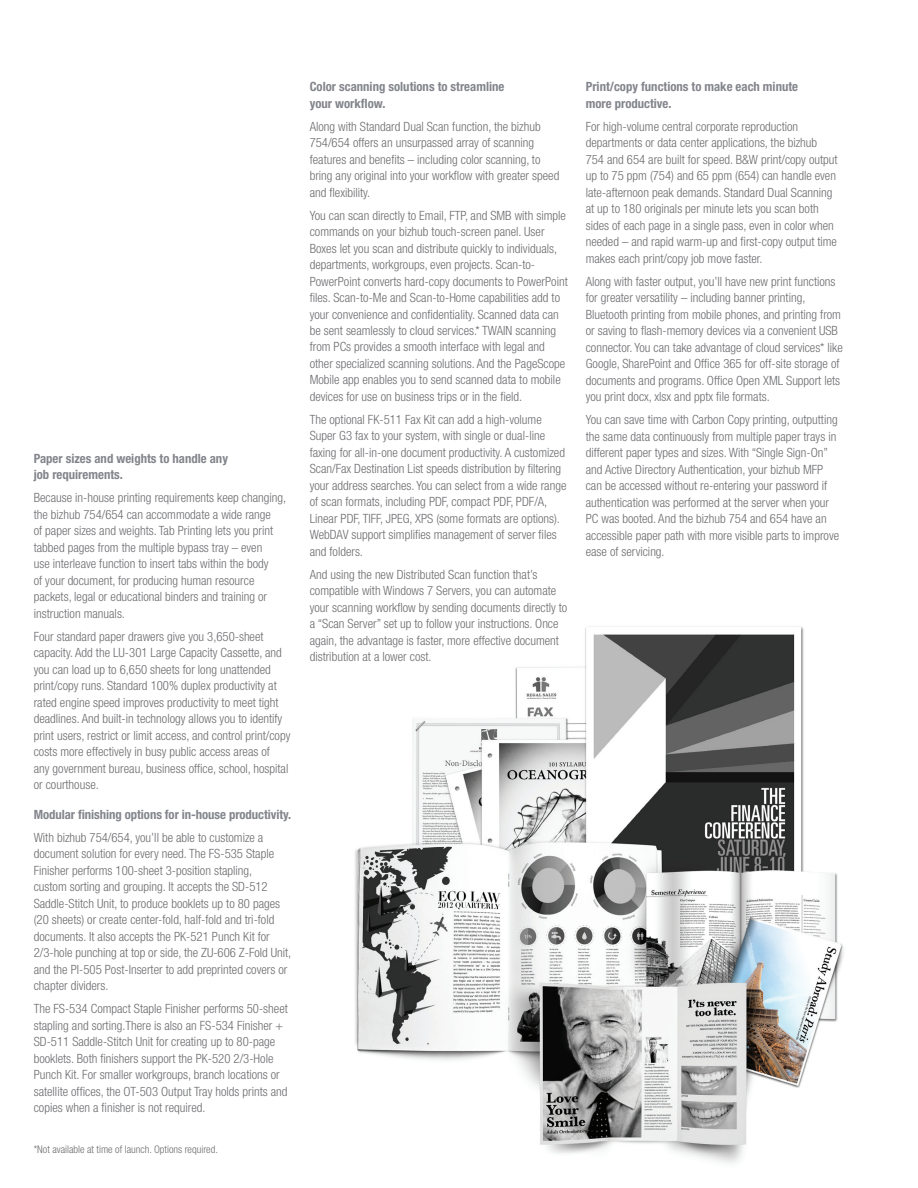
<style>
.page{position:relative;width:918px;height:1188px;background:#fff}
.page>*{position:absolute;margin:0;border:0;box-sizing:border-box;transform-origin:0 0}
.t1{font:300 condensed 12.75px/16.5px "Helvetica Neue LT Std";color:#6c6d70}
.t2{font:700 condensed 12.75px/16.5px "Helvetica Neue LT Std";color:#83858c}
.t3{font:300 condensed 10.5px "Helvetica Neue LT Std";color:#6c6d70}
</style>
<div class="page">
<img style="left:355px;top:626px;width:489px;height:538px">
<p class="t2" style="left:34px;top:450px;width:196px">Paper sizes and weights to handle any job requirements.</p>
<p class="t1" style="left:34px;top:489px;width:254px">Because in-house printing requirements keep changing, the bizhub 754/654 can accommodate a wide range<br>of paper sizes and weights. Tab Printing lets you print tabbed pages from the multiple bypass tray – even<br>use interleave function to insert tabs within the body<br>of your document, for producing human resource packets, legal or educational binders and training or instruction manuals.</p>
<p class="t1" style="left:34px;top:628px;width:258px">Four standard paper drawers give you 3,650-sheet capacity. Add the LU-301 Large Capacity Cassette, and you can load up to 6,650 sheets for long unattended print/copy runs. Standard 100% duplex productivity at rated engine speed improves productivity to meet tight deadlines. And built-in technology allows you to identify print users, restrict or limit access, and control print/copy costs more effectively in busy public access areas of<br>any government bureau, business office, school, hospital or courthouse.</p>
<p class="t2" style="left:34px;top:806px;width:259px">Modular finishing options for in-house productivity.</p>
<p class="t1" style="left:34px;top:829px;width:259px">With bizhub 754/654, you’ll be able to customize a document solution for every need. The FS-535 Staple Finisher performs 100-sheet 3-position stapling,<br>custom sorting and grouping. It accepts the SD-512<br>Saddle-Stitch Unit, to produce booklets up to 80 pages (20 sheets) or create center-fold, half-fold and tri-fold documents. It also accepts the PK-521 Punch Kit for 2/3-hole punching at top or side, the ZU-606 Z-Fold Unit, and the PI-505 Post-Inserter to add preprinted covers or chapter dividers.</p>
<p class="t1" style="left:34px;top:1000px;width:256px">The FS-534 Compact Staple Finisher performs 50-sheet stapling and sorting.There is also an FS-534 Finisher + SD-511 Saddle-Stitch Unit for creating up to 80-page booklets. Both finishers support the PK-520 2/3-Hole Punch Kit. For smaller workgroups, branch locations or satellite offices, the OT-503 Output Tray holds prints and copies when a finisher is not required.</p>
<p class="t3" style="left:34px;top:1144px;width:186px">*Not available at time of launch. Options required.</p>
<p class="t2" style="left:310px;top:78px;width:196px">Color scanning solutions to streamline your workflow.</p>
<p class="t1" style="left:310px;top:118px;width:251px">Along with Standard Dual Scan function, the bizhub 754/654 offers an unsurpassed array of scanning features and benefits – including color scanning, to bring any original into your workflow with greater speed and flexibility.</p>
<p class="t1" style="left:310px;top:207px;width:260px">You can scan directly to Email, FTP, and SMB with simple commands on your bizhub touch-screen panel. User Boxes let you scan and distribute quickly to individuals, departments, workgroups, even projects. Scan-to-PowerPoint converts hard-copy documents to PowerPoint files. Scan-to-Me and Scan-to-Home capabilities add to your convenience and confidentiality. Scanned data can be sent seamlessly to cloud services.* TWAIN scanning from PCs provides a smooth interface with legal and other specialized scanning solutions. And the PageScope Mobile app enables you to send scanned data to mobile devices for use on business trips or in the field.</p>
<p class="t1" style="left:310px;top:411px;width:258px">The optional FK-511 Fax Kit can add a high-volume Super G3 fax to your system, with single or dual-line faxing for all-in-one document productivity. A customized Scan/Fax Destination List speeds distribution by filtering your address searches. You can select from a wide range of scan formats, including PDF, compact PDF, PDF/A, Linear PDF, TIFF, JPEG, XPS (some formats are options).<br>WebDAV support simplifies management of server files and folders.</p>
<p class="t1" style="left:310px;top:566px;width:259px">And using the new Distributed Scan function that’s compatible with Windows 7 Servers, you can automate your scanning workflow by sending documents directly to a “Scan Server” set up to follow your instructions. Once again, the advantage is faster, more effective document distribution at a lower cost.</p>
<p class="t2" style="left:586px;top:78px;width:214px">Print/copy functions to make each minute more productive.</p>
<p class="t1" style="left:586px;top:118px;width:253px">For high-volume central corporate reproduction departments or data center applications, the bizhub 754 and 654 are built for speed. B&amp;W print/copy output up to 75 ppm (754) and 65 ppm (654) can handle even late-afternoon peak demands. Standard Dual Scanning at up to 180 originals per minute lets you scan both sides of each page in a single pass, even in color when needed – and rapid warm-up and first-copy output time makes each print/copy job move faster.</p>
<p class="t1" style="left:586px;top:273px;width:259px">Along with faster output, you’ll have new print functions for greater versatility – including banner printing, Bluetooth printing from mobile phones, and printing from or saving to flash-memory devices via a convenient USB connector. You can take advantage of cloud services* like Google, SharePoint and Office 365 for off-site storage of documents and programs. Office Open XML Support lets you print docx, xlsx and pptx file formats.</p>
<p class="t1" style="left:586px;top:411px;width:255px">You can save time with Carbon Copy printing, outputting the same data continuously from multiple paper trays in different paper types and sizes. With “Single Sign-On” and Active Directory Authentication, your bizhub MFP can be accessed without re-entering your password if authentication was performed at the server when your PC was booted. And the bizhub 754 and 654 have an accessible paper path with more visible parts to improve ease of servicing.</p>
</div>
